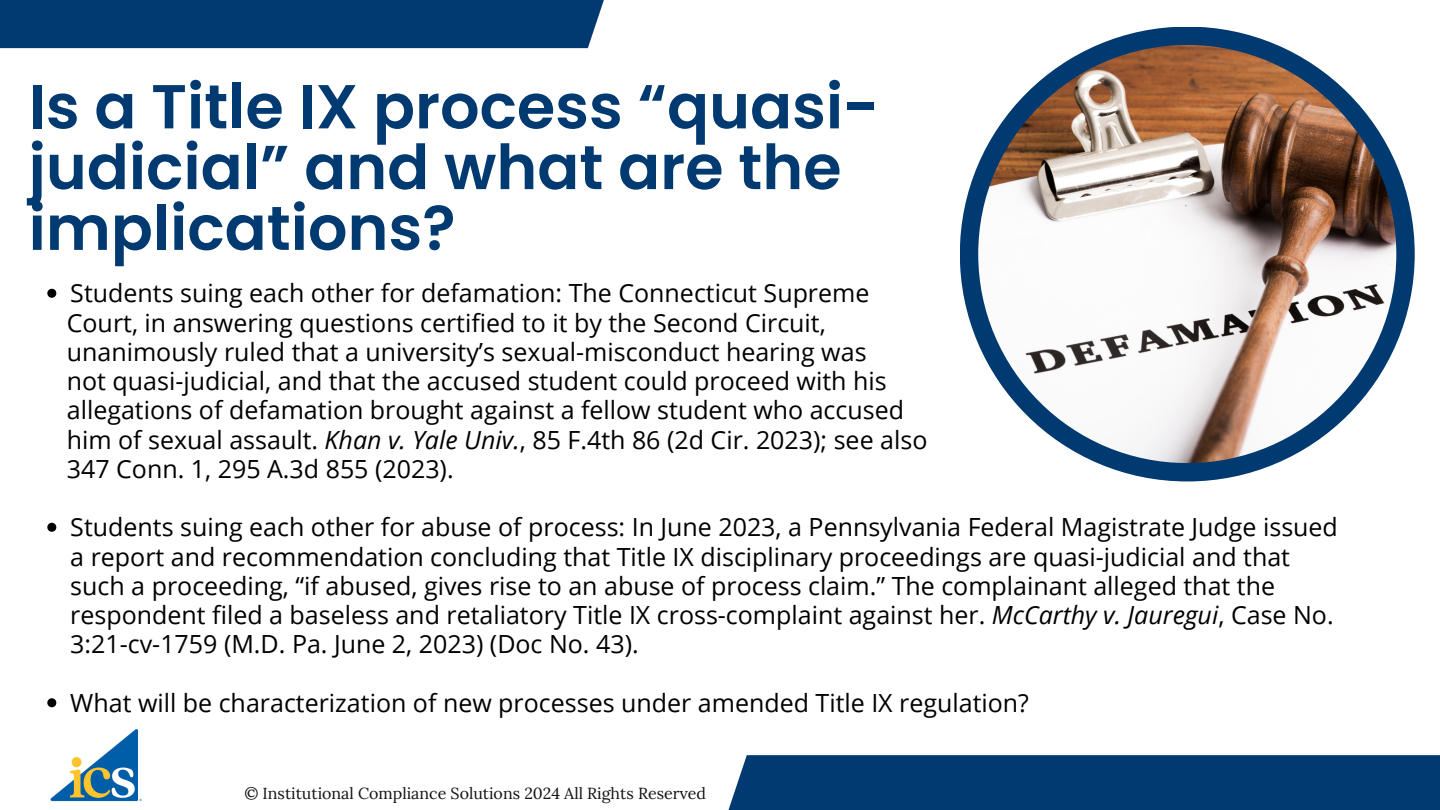
<style>
.page{position:relative;width:1440px;height:810px;background:#fff}
.page>*{position:absolute;margin:0;border:0;box-sizing:border-box;transform-origin:0 0}
.t1{font:600 62px/60.8px "Poppins";color:#003a70}
.t2{font:25px/29.2px "Open Sans";color:#000}
.t3{font:16px "Lora";color:#131313}
.s1{font-style:italic}
</style>
<div class="page">
<div style="left:960px;top:27px;width:455px;height:454px;background:#003a70;border-radius:50%"></div>
<img style="left:978px;top:45px;width:418px;height:418px;border-radius:50%">
<div style="left:686px;top:755px;width:754px;height:55px;background:#003a70"></div>
<div style="left:0;top:0;width:649px;height:48px;background:#003a70"></div>
<svg style="left:47px;top:289px;width:9px;height:9px"></svg>
<svg style="left:47px;top:523px;width:9px;height:9px"></svg>
<svg style="left:47px;top:698px;width:9px;height:9px"></svg>
<img style="left:50px;top:729px;width:92px;height:73px">
<p class="t1" style="left:29px;top:76px;width:852px">Is a Title IX process “quasi&shy;judicial” and what are the implications?</p>
<p class="t2" style="left:70px;top:278px;width:801px">Students suing each other for defamation: The Connecticut Supreme</p>
<p class="t2" style="left:67px;top:307px;width:761px">Court, in answering questions certified to it by the Second Circuit,</p>
<p class="t2" style="left:67px;top:336px;width:801px">unanimously ruled that a university’s sexual-misconduct hearing was</p>
<p class="t2" style="left:67px;top:366px;width:821px">not quasi-judicial, and that the accused student could proceed with his</p>
<p class="t2" style="left:67px;top:395px;width:839px">allegations of defamation brought against a fellow student who accused</p>
<p class="t2" style="left:67px;top:424px;width:862px">him of sexual assault. <span class="s1">Khan v. Yale Univ.</span>, 85 F.4th 86 (2d Cir. 2023); see also</p>
<p class="t2" style="left:67px;top:453px;width:388px">347 Conn. 1, 295 A.3d 855 (2023).</p>
<p class="t2" style="left:70px;top:512px;width:1269px">Students suing each other for abuse of process: In June 2023, a Pennsylvania Federal Magistrate Judge issued a report and recommendation concluding that Title IX disciplinary proceedings are quasi-judicial and that such a proceeding, “if abused, gives rise to an abuse of process claim.” The complainant alleged that the respondent filed a baseless and retaliatory Title IX cross-complaint against her. <span class="s1">McCarthy v. Jauregui</span>, Case No.<br>3:21-cv-1759 (M.D. Pa. June 2, 2023) (Doc No. 43).</p>
<p class="t2" style="left:70px;top:687px;width:960px">What will be characterization of new processes under amended Title IX regulation?</p>
<p class="t3" style="left:244px;top:783px;width:463px">© Institutional Compliance Solutions 2024 All Rights Reserved</p>
</div>
